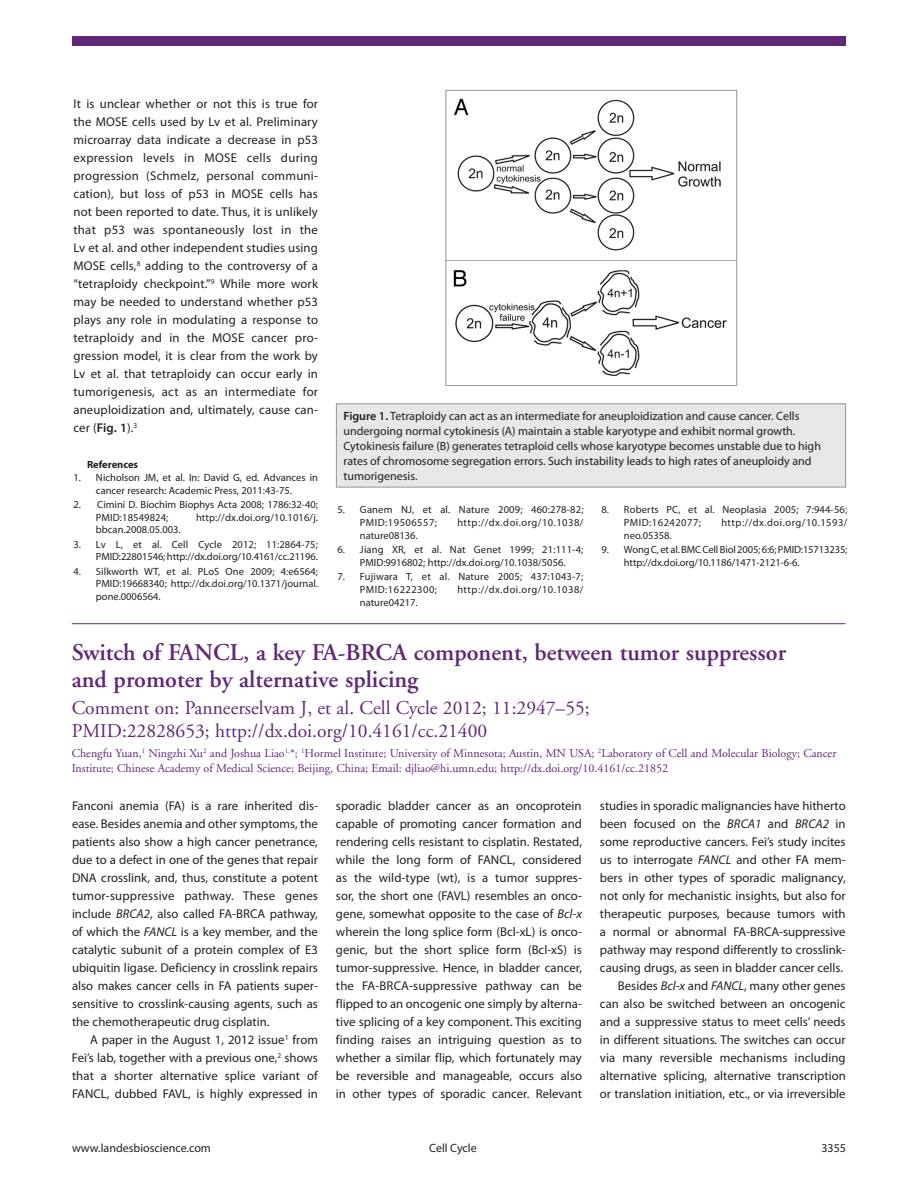
<style>
.page{position:relative;width:918px;height:1188px;background:#fff}
.page>*{position:absolute;margin:0;border:0;box-sizing:border-box;transform-origin:0 0}
.t1{font:600 24px/27px "Adobe Garamond";color:#602877}
.t2{font:19.5px/22.5px "Adobe Garamond";color:#602877}
.t3{font:12.75px/18px "Myriad Pro";color:#231f20;text-align:justify}
.t4{font:12px/15px "Myriad Pro";color:#231f20}
.t5{font:12px/15px "Adobe Garamond";color:#602877}
.t6{font:10.5px/12.8px "Myriad Pro";color:#231f20}
.t7{font:10.5px "Myriad Pro";letter-spacing:.045em;color:#231f20}
.t8{font:700 10.5px "Myriad Pro";color:#231f20}
.s1{font-weight:600}
.s2{font-style:italic}
</style>
<div class="page">
<div style="left:72px;top:36px;width:774px;height:10px;background:#602877"></div>
<img style="left:448px;top:98px;width:287px;height:278px">
<div style="left:446px;top:90px;width:291px;height:296px;border:1px solid #939598"></div>
<div style="left:336px;top:404px;width:510px;height:83px;background:#e6e7e9"></div>
<div style="left:336px;top:404px;width:510px;height:84px;border:1px solid #939598"></div>
<hr style="left:72px;top:623px;width:774px;height:1px;background:#602877">
<p class="t3" style="left:73px;top:95px;width:246px">It is unclear whether or not this is true for the MOSE cells used by Lv et al. Preliminary microarray data indicate a decrease in p53 expression levels in MOSE cells during progression (Schmelz, personal communi&shy;cation), but loss of p53 in MOSE cells has not been reported to date. Thus, it is unlikely that p53 was spontaneously lost in the Lv et al. and other independent studies using MOSE cells,<sup>8</sup> adding to the controversy of a “tetraploidy checkpoint.”<sup>9</sup> While more work may be needed to understand whether p53 plays any role in modulating a response to tetraploidy and in the MOSE cancer pro&shy;gression model, it is clear from the work by Lv et al. that tetraploidy can occur early in tumorigenesis, act as an intermediate for aneuploidization and, ultimately, cause can&shy;cer (<span class="s1">Fig. 1</span>).<sup>3</sup></p>
<p class="t8" style="left:87px;top:458px;width:53px">References</p>
<p class="t6" style="left:73px;top:471px;width:246px;text-align:center">1. Nicholson JM, et al. I n: David G, ed. Advances in cancer research: Academic Press, 2011:43-75.</p>
<p class="t6" style="left:96px;top:498px;width:224px;text-indent:-23px">2. Cimini D. Biochim Biophys Acta 2008; 1786:32‑40;<br>PMID:18549824;</p>
<p class="t6" style="left:196px;top:511px;width:124px">http://dx.doi.org/10.1016/j.</p>
<p class="t6" style="left:96px;top:523px;width:86px">bbcan.2008.05.003.</p>
<p class="t6" style="left:73px;top:538px;width:246px;text-align:right">3. Lv L, et al. Cell Cycle 2012; 11:2864-75;<br>PMID:22801546; http://dx.doi.org/10.4161/cc.21196.</p>
<p class="t6" style="left:96px;top:565px;width:224px;text-align:justify;text-indent:-23px">4. Silkworth WT, et al. PLoS One 2009; 4:e6564; PMID:19668340; http://dx.doi.org/10.1371/journal. pone.0006564.</p>
<p class="t4" style="left:344px;top:408px;width:479px"><span class="s1">Figure 1.</span> Tetraploidy can act as an intermediate for aneuploidization and cause cancer. Cells undergoing normal cytokinesis (A) maintain a stable karyotype and exhibit normal growth.<br>Cytokinesis failure (B) generates tetraploid cells whose karyotype becomes unstable due to high rates of chromosome segregation errors. Such instability leads to high rates of aneuploidy and tumorigenesis.</p>
<p class="t6" style="left:360px;top:503px;width:225px;text-indent:-23px">5. Ganem NJ, et al. Nature 2009; 460:278-82;<br>PMID:19506557;</p>
<p class="t7" style="left:457px;top:516px;width:128px">http://dx.doi.org/10.1038/</p>
<p class="t6" style="left:360px;top:529px;width:59px">nature08136.</p>
<p class="t6" style="left:337px;top:543px;width:247px;text-align:center">6. Jiang XR, et al. Nat Genet 1999; 21:111-4;<br>PMID:9916802; http://dx.doi.org/10.1038/5056.</p>
<p class="t6" style="left:360px;top:570px;width:225px;text-indent:-23px">7. Fujiwara T, et al. Nature 2005; 437:1043-7;<br>PMID:16222300;</p>
<p class="t7" style="left:457px;top:583px;width:128px">http://dx.doi.org/10.1038/</p>
<p class="t6" style="left:360px;top:596px;width:59px">nature04217.</p>
<p class="t6" style="left:624px;top:503px;width:225px;text-indent:-23px">8. Roberts PC, et al. Neoplasia 2005; 7:944-56;<br>PMID:16242077;</p>
<p class="t7" style="left:721px;top:516px;width:128px">http://dx.doi.org/10.1593/</p>
<p class="t6" style="left:624px;top:529px;width:49px">neo.05358.</p>
<p class="t6" style="left:624px;top:543px;width:225px;text-indent:-23px">9. Wong C, et al. BMC Cell Biol 2005; 6:6; PMID:15713235; http://dx.doi.org/10.1186/1471-2121-6-6.</p>
<h1 class="t1" style="left:72px;top:639px;width:716px">Switch of FANCL, a key FA-BRCA component, between tumor suppressor and promoter by alternative splicing</h1>
<h2 class="t2" style="left:72px;top:698px;width:519px">Comment on: Panneerselvam J, et al. Cell Cycle 2012; 11:2947–55;<br>PMID:22828653; http://dx.doi.org/10.4161/cc.21400</h2>
<p class="t5" style="left:72px;top:746px;width:766px">Chengfu Yuan,<sup>1</sup> Ningzhi Xu<sup>2</sup> and Joshua Liao<sup>1,</sup>*; <sup>1</sup>Hormel Institute; University of Minnesota; Austin, MN USA; <sup>2</sup>Laboratory of Cell and Molecular Biology; Cancer<br>Institute; Chinese Academy of Medical Science; Beijing, China; Email: djliao@hi.umn.edu; http://dx.doi.org/10.4161/cc.21852</p>
<p class="t3" style="left:72px;top:797px;width:247px">Fanconi anemia (FA) is a rare inherited dis&shy;ease. Besides anemia and other symptoms, the patients also show a high cancer penetrance, due to a defect in one of the genes that repair DNA crosslink, and, thus, constitute a potent tumor-suppressive pathway. These genes include <span class="s2">BRCA2</span>, also called FA-BRCA pathway, of which the <span class="s2">FANCL</span> is a key member, and the catalytic subunit of a protein complex of E3 ubiquitin ligase. Deficiency in crosslink repairs also makes cancer cells in FA patients super&shy;sensitive to crosslink-causing agents, such as the chemotherapeutic drug cisplatin.</p>
<p class="t3" style="left:72px;top:1031px;width:247px;text-indent:18px">A paper in the August 1, 2012 issue<sup>1</sup> from Fei’s lab, together with a previous one,<sup>2</sup> shows that a shorter alternative splice variant of FANCL, dubbed FAVL, is highly expressed in</p>
<p class="t3" style="left:336px;top:797px;width:248px">sporadic bladder cancer as an oncoprotein capable of promoting cancer formation and rendering cells resistant to cisplatin. Restated, while the long form of FANCL, considered as the wild-type (wt), is a tumor suppres&shy;sor, the short one (FAVL) resembles an onco&shy;gene, somewhat opposite to the case of <span class="s2">Bcl-x </span>wherein the long splice form (Bcl-xL) is onco&shy;genic, but the short splice form (Bcl-xS) is tumor-suppressive. Hence, in bladder cancer, the FA-BRCA-suppressive pathway can be flipped to an oncogenic one simply by alterna&shy;tive splicing of a key component. This exciting finding raises an intriguing question as to whether a similar flip, which fortunately may be reversible and manageable, occurs also in other types of sporadic cancer. Relevant</p>
<p class="t3" style="left:600px;top:797px;width:247px;text-align:right">studies in sporadic malignancies have hitherto been focused on the <span class="s2">BRCA1</span> and <span class="s2">BRCA2</span> in some reproductive cancers. Fei’s study incites us to interrogate <span class="s2">FANCL</span> and other FA mem&shy;bers in other types of sporadic malignancy, not only for mechanistic insights, but also for therapeutic purposes, because tumors with a normal or abnormal FA-BRCA-suppressive pathway may respond differently to crosslink&shy;causing drugs, as seen in bladder cancer cells.<br>Besides <span class="s2">Bcl-x</span> and <span class="s2">FANCL</span>, many other genes can also be switched between an oncogenic and a suppressive status to meet cells’ needs in different situations. The switches can occur via many reversible mechanisms including alternative splicing, alternative transcription or translation initiation, etc., or via irreversible</p>
<p class="t4" style="left:72px;top:1141px;width:140px">www.landesbioscience.com</p>
<p class="t4" style="left:429px;top:1141px;width:49px">Cell Cycle</p>
<p class="t4" style="left:821px;top:1141px;width:26px">3355</p>
</div>
